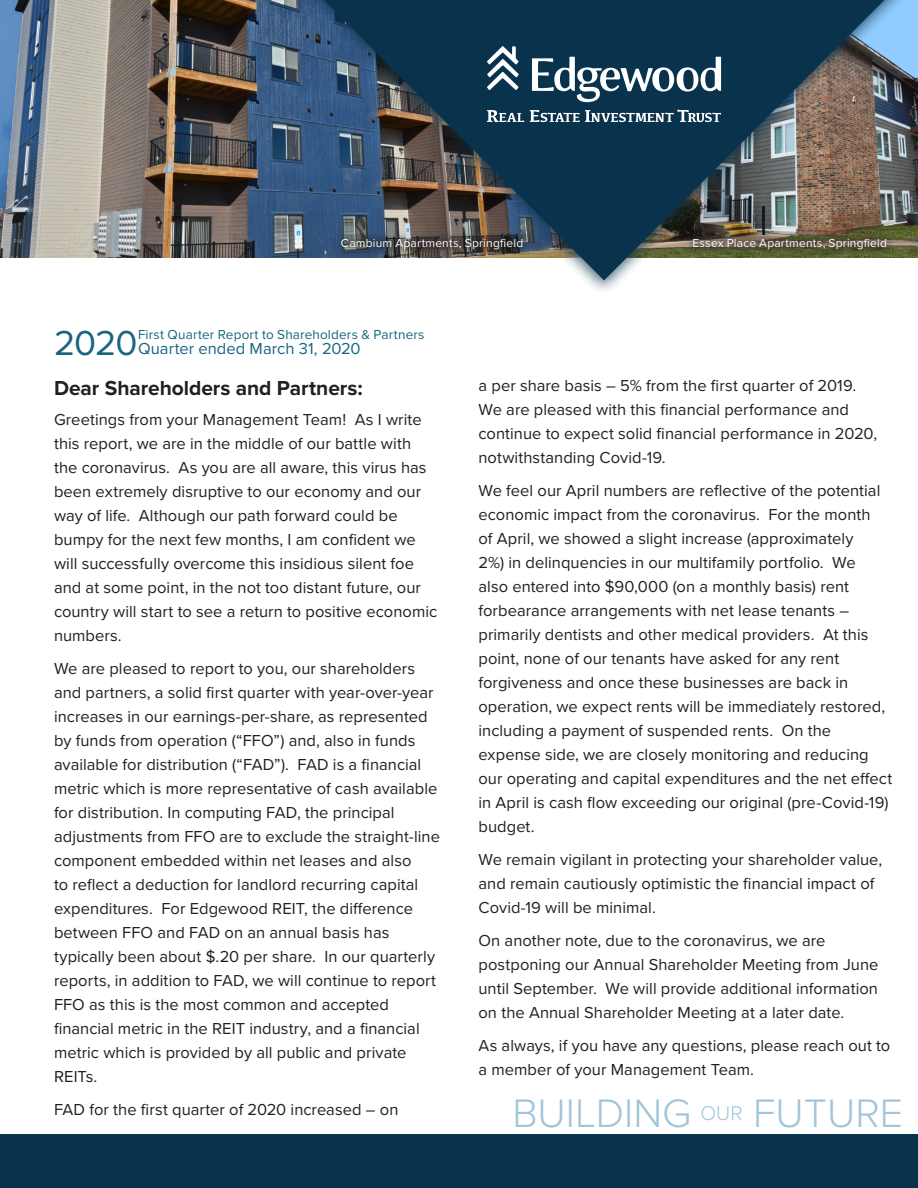
<style>
.page{position:relative;width:918px;height:1188px;background:#fff}
.page>*{position:absolute;margin:0;border:0;box-sizing:border-box;transform-origin:0 0}
.t1{font:300 41.1px "Proxima Nova";color:#a0c4da}
.t2{font:36px "Proxima Nova";color:#186581}
.t3{font:700 21px "Proxima Nova";letter-spacing:-.005em;color:#231f20}
._1stPageBody{font:16.5px/24px "Proxima Nova";letter-spacing:.005em;color:#231f20}
.t4{font:16.5px "Proxima Nova";letter-spacing:.005em;color:#186581}
.t5{font:13.5px "Proxima Nova";letter-spacing:.01em;color:#186581}
.Address{font:12px "Proxima Nova";letter-spacing:.015em;color:#fff}
</style>
<div class="page">
<img style="left:0;top:0;width:282px;height:258px">
<div style="left:0;top:1134px;width:918px;height:54px;background:#09334c"></div>
<svg style="left:282px;top:0;width:636px;height:291px"></svg>
<img style="left:324px;top:0;width:560px;height:280px">
<div style="left:333px;top:230px;width:199px;height:29px;background:#231f20;opacity:.75"></div>
<div style="left:684px;top:229px;width:212px;height:30px;background:#231f20;opacity:.75"></div>
<svg style="left:532px;top:57px;width:189px;height:45px"></svg>
<svg style="left:487px;top:46px;width:32px;height:44px"></svg>
<svg style="left:487px;top:110px;width:37px;height:12px"></svg>
<svg style="left:530px;top:110px;width:191px;height:12px"></svg>
<p class="Address" style="left:341px;top:234px;width:184px">Cambium Apartments, Springfield</p>
<p class="Address" style="left:692px;top:234px;width:196px">Essex Place Apartments, Springfield</p>
<p class="t2" style="left:54px;top:316px;width:85px">2020</p>
<p class="t5" style="left:138px;top:325px;width:288px">First Quarter Report to Shareholders &amp; Partners</p>
<p class="t4" style="left:138px;top:336px;width:224px">Quarter ended March 31, 2020</p>
<p class="t3" style="left:54px;top:372px;width:310px">Dear Shareholders and Partners:</p>
<p class="_1stPageBody" style="left:54px;top:407px;width:385px">Greetings from your Management Team! As I write this report, we are in the middle of our battle with the coronavirus. As you are all aware, this virus has been extremely disruptive to our economy and our way of life. Although our path forward could be bumpy for the next few months, I am confident we will successfully overcome this insidious silent foe and at some point, in the not too distant future, our country will start to see a return to positive economic numbers.</p>
<p class="_1stPageBody" style="left:54px;top:656px;width:388px">We are pleased to report to you, our shareholders and partners, a solid first quarter with year-over-year increases in our earnings-per-share, as represented by funds from operation (“FFO”) and, also in funds available for distribution (“FAD”). FAD is a financial metric which is more representative of cash available for distribution. In computing FAD, the principal adjustments from FFO are to exclude the straight-line component embedded within net leases and also<br>to reflect a deduction for landlord recurring capital expenditures. For Edgewood REIT, the difference between FFO and FAD on an annual basis has typically been about $.20 per share. In our quarterly reports, in addition to FAD, we will continue to report FFO as this is the most common and accepted financial metric in the REIT industry, and a financial metric which is provided by all public and private REITs.</p>
<p class="_1stPageBody" style="left:54px;top:1097px;width:346px">FAD for the first quarter of 2020 increased – on</p>
<p class="_1stPageBody" style="left:478px;top:373px;width:400px">a per share basis – 5% from the first quarter of 2019.<br>We are pleased with this financial performance and continue to expect solid financial performance in 2020, notwithstanding Covid-19.</p>
<p class="_1stPageBody" style="left:478px;top:478px;width:415px">We feel our April numbers are reflective of the potential economic impact from the coronavirus. For the month<br>of April, we showed a slight increase (approximately<br>2%) in delinquencies in our multifamily portfolio. We<br>also entered into $90,000 (on a monthly basis) rent forbearance arrangements with net lease tenants – primarily dentists and other medical providers. At this point, none of our tenants have asked for any rent forgiveness and once these businesses are back in operation, we expect rents will be immediately restored, including a payment of suspended rents. On the expense side, we are closely monitoring and reducing our operating and capital expenditures and the net effect in April is cash flow exceeding our original (pre-Covid-19) budget.</p>
<p class="_1stPageBody" style="left:478px;top:847px;width:405px">We remain vigilant in protecting your shareholder value, and remain cautiously optimistic the financial impact of<br>Covid-19 will be minimal.</p>
<p class="_1stPageBody" style="left:478px;top:928px;width:402px">On another note, due to the coronavirus, we are postponing our Annual Shareholder Meeting from June until September. We will provide additional information on the Annual Shareholder Meeting at a later date.</p>
<p class="_1stPageBody" style="left:478px;top:1033px;width:413px">As always, if you have any questions, please reach out to a member of your Management Team.</p>
<p class="t1" style="left:512px;top:1082px;width:392px">BUILDING <sup>OUR</sup> FUTURE</p>
</div>
